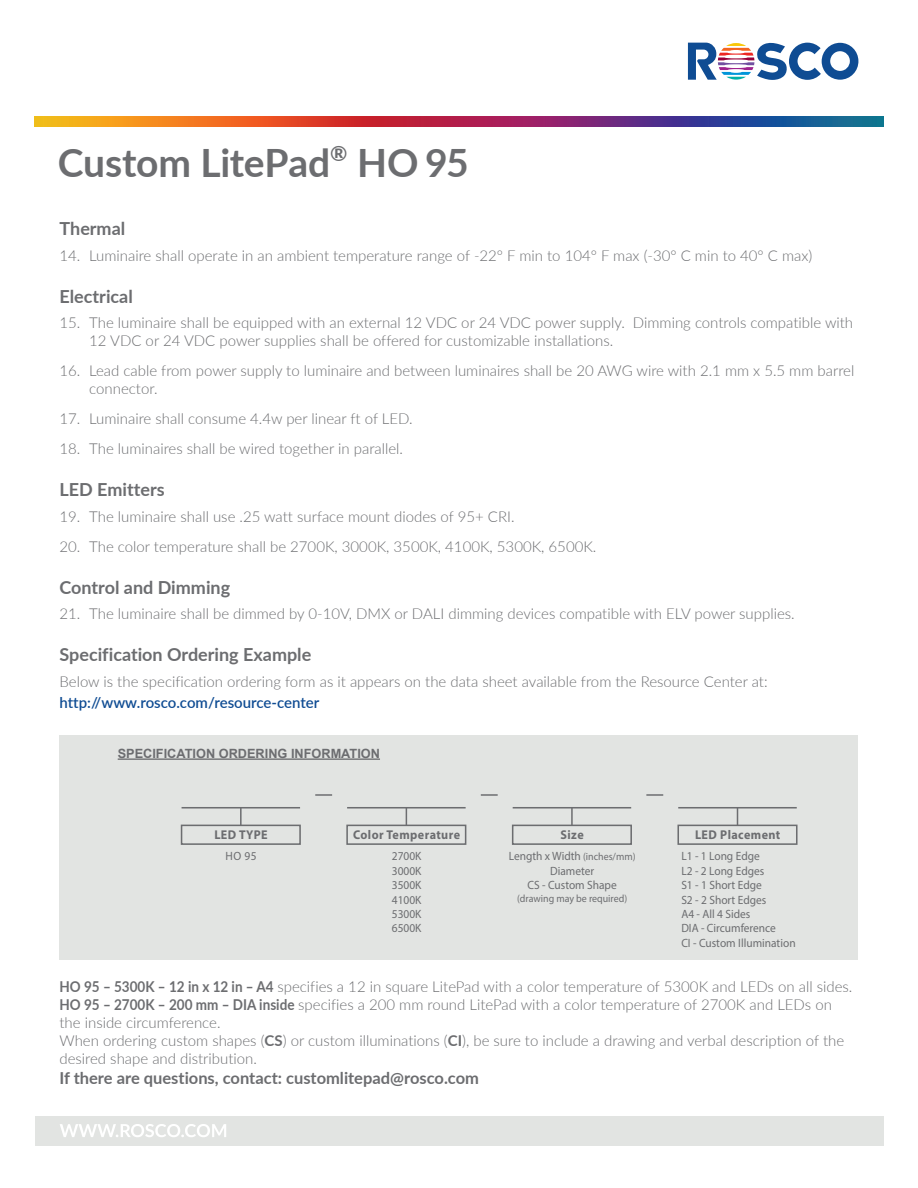
<style>
.page{position:relative;width:918px;height:1188px;background:#fff}
.page>*{position:absolute;margin:0;border:0;box-sizing:border-box;transform-origin:0 0}
.t1{font:700 39px "Lato";letter-spacing:-.005em;color:#6c6d70}
.t2{font:700 18px "Lato";color:#6c6d70}
.t3{font:700 16.5px "Lato";color:#6c6d70}
.t4{font:300 15px/18px "Lato";color:#6c6d70}
.t5{font:600 15px "Lato";color:#0f4c93}
.t6{font:700 12.75px "Myriad Pro";letter-spacing:.035em;color:#6c6d70;scale:.95 1}
.t7{font:700 12.75px "Arial";color:#6c6d70}
.t8{font:12px/14.4px "Myriad Pro";color:#6c6d70;text-align:justify;scale:.95 1}
.t9{font:10.5px "Myriad Pro";color:#6c6d70;scale:.95 1}
.s1{font-size:10.5px}
.s2{font-weight:700}
</style>
<div class="page">
<svg style="left:688px;top:43px;width:170px;height:37px"></svg>
<div style="left:35px;top:1116px;width:848px;height:30px;background:#e2e4e2"></div>
<img style="left:35px;top:117px;width:848px;height:9px">
<svg style="left:60px;top:1124px;width:166px;height:13px"></svg>
<div style="left:60px;top:735px;width:798px;height:225px;background:#e2e4e2"></div>
<hr style="left:118px;top:758px;width:262px;height:2px;background:#6c6d70">
<div style="left:181px;top:825px;width:120px;height:20px;border:2px solid #6c6d70"></div>
<hr style="left:182px;top:807px;width:118px;height:2px;background:#6c6d70">
<svg style="left:315px;top:794px;width:17px;height:2px"></svg>
<svg style="left:240px;top:808px;width:2px;height:18px"></svg>
<div style="left:346px;top:825px;width:120px;height:20px;border:2px solid #6c6d70"></div>
<hr style="left:347px;top:807px;width:119px;height:2px;background:#6c6d70">
<svg style="left:481px;top:794px;width:17px;height:2px"></svg>
<svg style="left:406px;top:809px;width:1px;height:17px"></svg>
<div style="left:512px;top:825px;width:120px;height:20px;border:2px solid #6c6d70"></div>
<hr style="left:513px;top:807px;width:118px;height:2px;background:#6c6d70">
<svg style="left:646px;top:794px;width:17px;height:2px"></svg>
<svg style="left:571px;top:808px;width:2px;height:18px"></svg>
<div style="left:677px;top:825px;width:121px;height:20px;border:2px solid #6c6d70"></div>
<hr style="left:678px;top:807px;width:119px;height:2px;background:#6c6d70">
<svg style="left:737px;top:809px;width:1px;height:17px"></svg>
<h1 class="t1" style="left:58px;top:135px;width:412px">Custom LitePad<sup>®</sup> HO 95</h1>
<p class="t2" style="left:60px;top:215px;width:67px">Thermal</p>
<p class="t4" style="left:60px;top:246px;width:754px">14. Luminaire shall operate in an ambient temperature range of -22° F min to 104° F max (-30° C min to 40° C max)</p>
<p class="t2" style="left:60px;top:283px;width:75px">Electrical</p>
<p class="t4" style="left:89px;top:313px;width:765px;text-indent:-30px">15. The luminaire shall be equipped with an external 12 VDC or 24 VDC power supply. Dimming controls compatible with<br>12 VDC or 24 VDC power supplies shall be offered for customizable installations.</p>
<p class="t4" style="left:89px;top:361px;width:767px;text-indent:-30px">16. Lead cable from power supply to luminaire and between luminaires shall be 20 AWG wire with 2.1 mm x 5.5 mm barrel connector.</p>
<p class="t4" style="left:60px;top:409px;width:355px">17. Luminaire shall consume 4.4w per linear ft of LED.</p>
<p class="t4" style="left:60px;top:439px;width:345px">18. The luminaires shall be wired together in parallel.</p>
<p class="t2" style="left:60px;top:476px;width:107px">LED Emitters</p>
<p class="t4" style="left:60px;top:507px;width:457px">19. The luminaire shall use .25 watt surface mount diodes of 95+ CRI.</p>
<p class="t4" style="left:60px;top:537px;width:538px">20. The color temperature shall be 2700K, 3000K, 3500K, 4100K, 5300K, 6500K.</p>
<p class="t2" style="left:60px;top:574px;width:172px">Control and Dimming</p>
<p class="t4" style="left:60px;top:604px;width:737px">21. The luminaire shall be dimmed by 0-10V, DMX or DALI dimming devices compatible with ELV power supplies.</p>
<p class="t2" style="left:60px;top:641px;width:253px">Specification Ordering Example</p>
<p class="t4" style="left:60px;top:672px;width:710px">Below is the specification ordering form as it appears on the data sheet available from the Resource Center at:</p>
<p class="t5" style="left:60px;top:691px;width:261px">http://www.rosco.com/resource-center</p>
<p class="t7" style="left:118px;top:745px;width:264px">SPECIFICATION ORDERING INFORMATION</p>
<p class="t6" style="left:214px;top:827px;width:58px">LED TYPE</p>
<p class="t8" style="left:226px;top:849px;width:34px">HO 95</p>
<p class="t6" style="left:353px;top:827px;width:114px">Color Temperature</p>
<p class="t8" style="left:392px;top:849px;width:33px">2700K 3000K 3500K 4100K 5300K 6500K</p>
<p class="t6" style="left:561px;top:827px;width:26px">Size</p>
<p class="t8" style="left:509px;top:849px;width:135px;text-align:center">Length x Width <span class="s1">(inches/mm)<br></span>Diameter<br>CS - Custom Shape</p>
<p class="t9" style="left:517px;top:892px;width:117px">(drawing may be required)</p>
<p class="t6" style="left:695px;top:827px;width:91px">LED Placement</p>
<p class="t8" style="left:681px;top:849px;width:122px;text-align:left">L1 - 1 Long Edge<br>L2 - 2 Long Edges<br>S1 - 1 Short Edge<br>S2 - 2 Short Edges<br>A4 - All 4 Sides<br>DIA - Circumference<br>CI - Custom Illumination</p>
<p class="t4" style="left:59px;top:977px;width:794px"><span class="s2">HO 95 – 5300K – 12 in x 12 in – A4</span> specifies a 12 in square LitePad with a color temperature of 5300K and LEDs on all sides.<br><span class="s2">HO 95 – 2700K – 200 mm – DIA inside</span> specifies a 200 mm round LitePad with a color temperature of 2700K and LEDs on the inside circumference.<br>When ordering custom shapes (<span class="s2">CS</span>) or custom illuminations (<span class="s2">CI</span>), be sure to include a drawing and verbal description of the desired shape and distribution.</p>
<p class="t3" style="left:59px;top:1066px;width:421px">If there are questions, contact: customlitepad@rosco.com</p>
</div>
